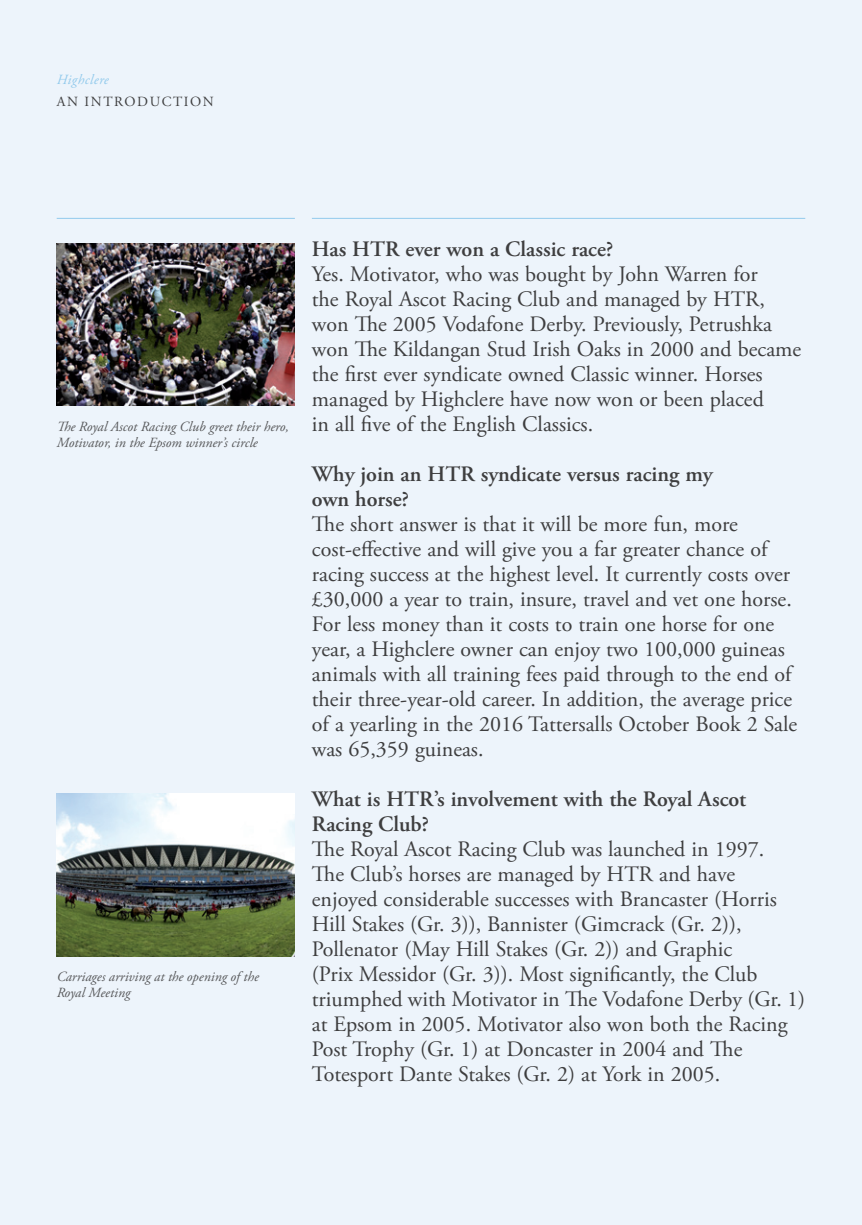
<style>
.page{position:relative;width:862px;height:1225px;background:#edf4fb}
.page>*{position:absolute;margin:0;border:0;box-sizing:border-box;transform-origin:0 0}
.t1{font:22px/25px "Adobe Garamond Pro";color:#3e3e3f}
.t2{font:600 22px/25px "Adobe Garamond Pro";color:#3e3e3f}
.t3{font:italic 14px/16px "Adobe Garamond Pro";color:#57585a}
.Running_Head_style{font:14px "Adobe Garamond Pro";letter-spacing:.115em;color:#3e3e3f}
.Running_Head_style-2{font:italic 14px "Adobe Garamond Pro";letter-spacing:.03em;color:#92caec}
</style>
<div class="page">
<img style="left:57px;top:793px;width:238px;height:163px">
<img style="left:57px;top:243px;width:238px;height:163px">
<hr style="left:57px;top:218px;width:238px;height:1px;background:#92caec">
<hr style="left:312px;top:218px;width:493px;height:1px;background:#92caec">
<p class="Running_Head_style-2" style="left:57px;top:71px;width:54px">Highclere</p>
<p class="Running_Head_style" style="left:57px;top:93px;width:159px">AN INTRODUCTION</p>
<p class="t3" style="left:57px;top:419px;width:234px">The Royal Ascot Racing Club greet their hero,<br>Motivator, in the Epsom winner’s circle</p>
<p class="t3" style="left:57px;top:969px;width:204px">Carriages arriving at the opening of the<br>Royal Meeting</p>
<p class="t2" style="left:312px;top:237px;width:303px">Has HTR ever won a Classic race?</p>
<p class="t1" style="left:312px;top:262px;width:491px">Yes. Motivator, who was bought by John Warren for<br>the Royal Ascot Racing Club and managed by HTR, won The 2005 Vodafone Derby. Previously, Petrushka won The Kildangan Stud Irish Oaks in 2000 and became the first ever syndicate owned Classic winner. Horses managed by Highclere have now won or been placed<br>in all five of the English Classics.</p>
<p class="t2" style="left:312px;top:462px;width:402px">Why join an HTR syndicate versus racing my own horse?</p>
<p class="t1" style="left:312px;top:512px;width:487px">The short answer is that it will be more fun, more cost-effective and will give you a far greater chance of racing success at the highest level. It currently costs over £30,000 a year to train, insure, travel and vet one horse.<br>For less money than it costs to train one horse for one year, a Highclere owner can enjoy two 100,000 guineas animals with all training fees paid through to the end of their three-year-old career. In addition, the average price of a yearling in the 2016 Tattersalls October Book 2 Sale was 65,359 guineas.</p>
<p class="t2" style="left:312px;top:787px;width:436px">What is HTR’s involvement with the Royal Ascot<br>Racing Club?</p>
<p class="t1" style="left:312px;top:837px;width:495px">The Royal Ascot Racing Club was launched in 1997.<br>The Club’s horses are managed by HTR and have enjoyed considerable successes with Brancaster (Horris Hill Stakes (Gr. 3)), Bannister (Gimcrack (Gr. 2)), Pollenator (May Hill Stakes (Gr. 2)) and Graphic<br>(Prix Messidor (Gr. 3)). Most significantly, the Club triumphed with Motivator in The Vodafone Derby (Gr. 1) at Epsom in 2005. Motivator also won both the Racing Post Trophy (Gr. 1) at Doncaster in 2004 and The Totesport Dante Stakes (Gr. 2) at York in 2005.</p>
</div>
